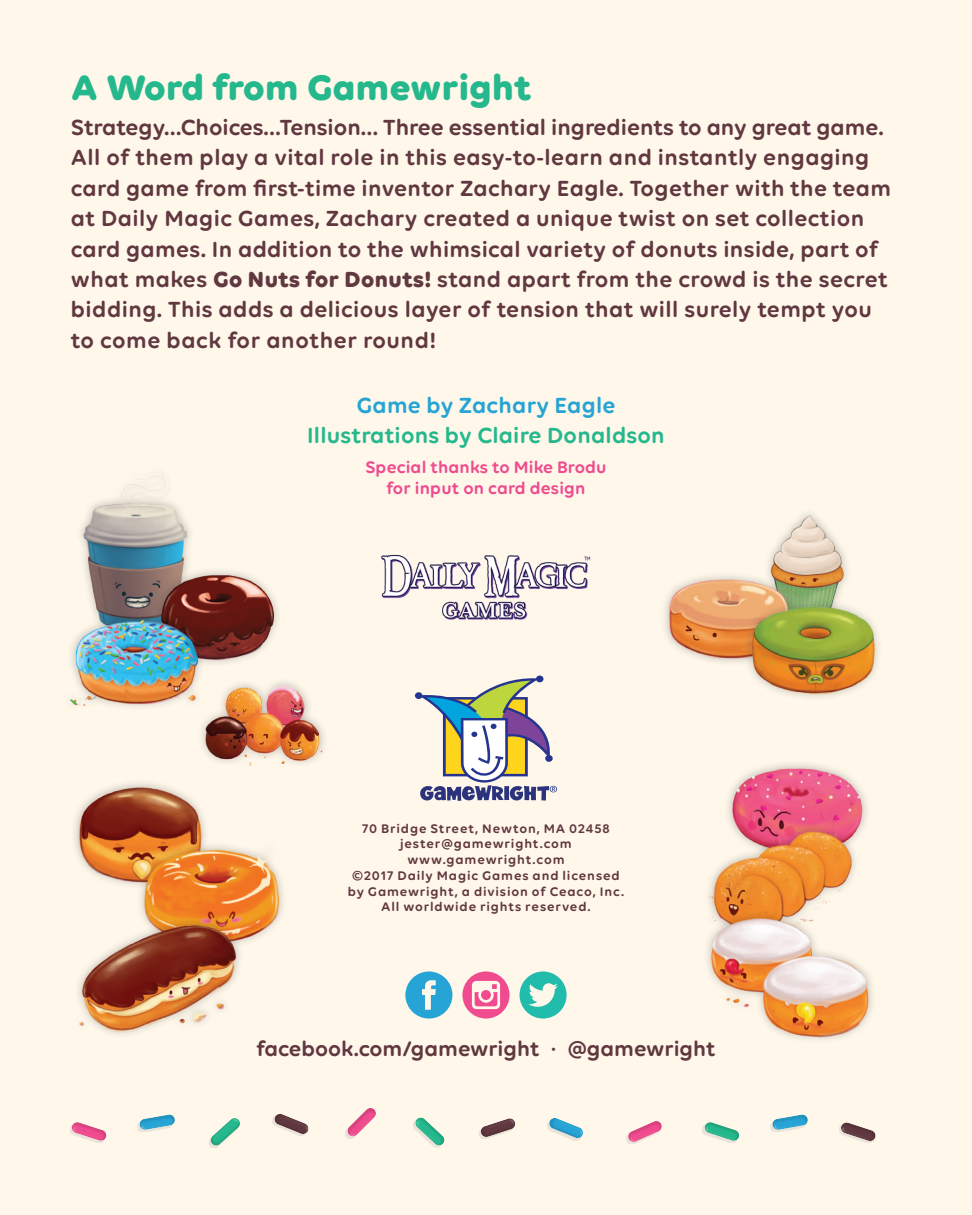
<style>
.page{position:relative;width:972px;height:1215px;background:#fef7ea}
.page>*{position:absolute;margin:0;border:0;box-sizing:border-box;transform-origin:0 0}
.t1{font:700 38.25px "Volte Rounded";letter-spacing:.01em;color:#25b88c}
.COPY_paragraph{font:600 23.62px/30.4px "Volte Rounded";letter-spacing:.015em;color:#613840}
.COPY_paragraph-2{font:600 23.62px/30.4px "Volte Rounded";letter-spacing:.01em;color:#25b88c;text-align:center}
.t2{font:600 22.5px "Volte Rounded";color:#613840}
.COPY_paragraph-3{font:600 18px/20.2px "Volte Rounded";letter-spacing:.01em;color:#ef4b8e;text-align:center}
.t3{font:600 13.5px/15.8px "Volte Rounded";letter-spacing:.06em;color:#613840;text-align:center}
.s1{font-weight:700}
.s2{color:#26a4d5}
</style>
<div class="page">
<svg style="left:462px;top:971px;width:48px;height:48px"></svg>
<svg style="left:405px;top:971px;width:47px;height:48px"></svg>
<svg style="left:520px;top:971px;width:47px;height:48px"></svg>
<div style="left:415px;top:692px;width:7px;height:7px;background:#25358f;border-radius:50%"></div>
<div style="left:536px;top:676px;width:8px;height:6px;background:#25358f;border-radius:50%"></div>
<svg style="left:418px;top:678px;width:139px;height:123px"></svg>
<img style="left:381px;top:555px;width:210px;height:65px">
<svg style="left:70px;top:1122px;width:37px;height:21px"></svg>
<svg style="left:702px;top:1122px;width:38px;height:21px"></svg>
<svg style="left:626px;top:1121px;width:36px;height:23px"></svg>
<svg style="left:413px;top:1117px;width:32px;height:31px"></svg>
<svg style="left:209px;top:1118px;width:31px;height:30px"></svg>
<svg style="left:839px;top:1122px;width:37px;height:21px"></svg>
<svg style="left:479px;top:1118px;width:37px;height:21px"></svg>
<svg style="left:137px;top:1114px;width:38px;height:18px"></svg>
<svg style="left:770px;top:1114px;width:38px;height:18px"></svg>
<svg style="left:345px;top:1108px;width:31px;height:31px"></svg>
<svg style="left:272px;top:1114px;width:37px;height:22px"></svg>
<svg style="left:547px;top:1118px;width:36px;height:23px"></svg>
<img style="left:75px;top:783px;width:130px;height:102px">
<img style="left:132px;top:837px;width:151px;height:100px">
<div style="left:763px;top:508px;width:88px;height:117px;background:#231f20;opacity:.3"></div>
<img style="left:763px;top:514px;width:80px;height:84px">
<div style="left:660px;top:571px;width:138px;height:96px;background:#231f20;opacity:.3"></div>
<img style="left:663px;top:577px;width:136px;height:90px">
<div style="left:742px;top:598px;width:141px;height:104px;background:#231f20;opacity:.3"></div>
<img style="left:744px;top:600px;width:139px;height:102px">
<img style="left:728px;top:764px;width:139px;height:53px">
<img style="left:708px;top:817px;width:158px;height:91px">
<img style="left:84px;top:476px;width:103px;height:131px">
<img style="left:141px;top:545px;width:137px;height:118px">
<img style="left:202px;top:681px;width:122px;height:85px">
<img style="left:70px;top:607px;width:141px;height:107px">
<img style="left:78px;top:910px;width:180px;height:124px">
<img style="left:707px;top:908px;width:165px;height:132px">
<p class="t1" style="left:71px;top:64px;width:462px">A Word from Gamewright</p>
<p class="COPY_paragraph" style="left:71px;top:112px;width:822px">Strategy…Choices…Tension… Three essential ingredients to any great game.<br>All of them play a vital role in this easy-to-learn and instantly engaging card game from first-time inventor Zachary Eagle. Together with the team at Daily Magic Games, Zachary created a unique twist on set collection card games. In addition to the whimsical variety of donuts inside, part of what makes <span class="s1">Go Nuts for Donuts!</span> stand apart from the crowd is the secret bidding. This adds a delicious layer of tension that will surely tempt you to come back for another round!</p>
<p class="COPY_paragraph-2" style="left:307px;top:389px;width:359px"><span class="s2">Game by Zachary Eagle<br></span>Illustrations by Claire Donaldson</p>
<p class="COPY_paragraph-3" style="left:365px;top:457px;width:243px">Special thanks to Mike Brodu for input on card design</p>
<p class="t3" style="left:362px;top:820px;width:249px">70 Bridge Street, Newton, MA 02458</p>
<p class="t3" style="left:400px;top:836px;width:173px">jester@gamewright.com www.gamewright.com</p>
<p class="t3" style="left:348px;top:867px;width:278px">©2017 Daily Magic Games and licensed by Gamewright, a division of Ceaco, Inc.</p>
<p class="t3" style="left:381px;top:899px;width:211px">All worldwide rights reserved.</p>
<p class="t2" style="left:257px;top:1035px;width:460px">facebook.com/gamewright · @gamewright</p>
</div>
